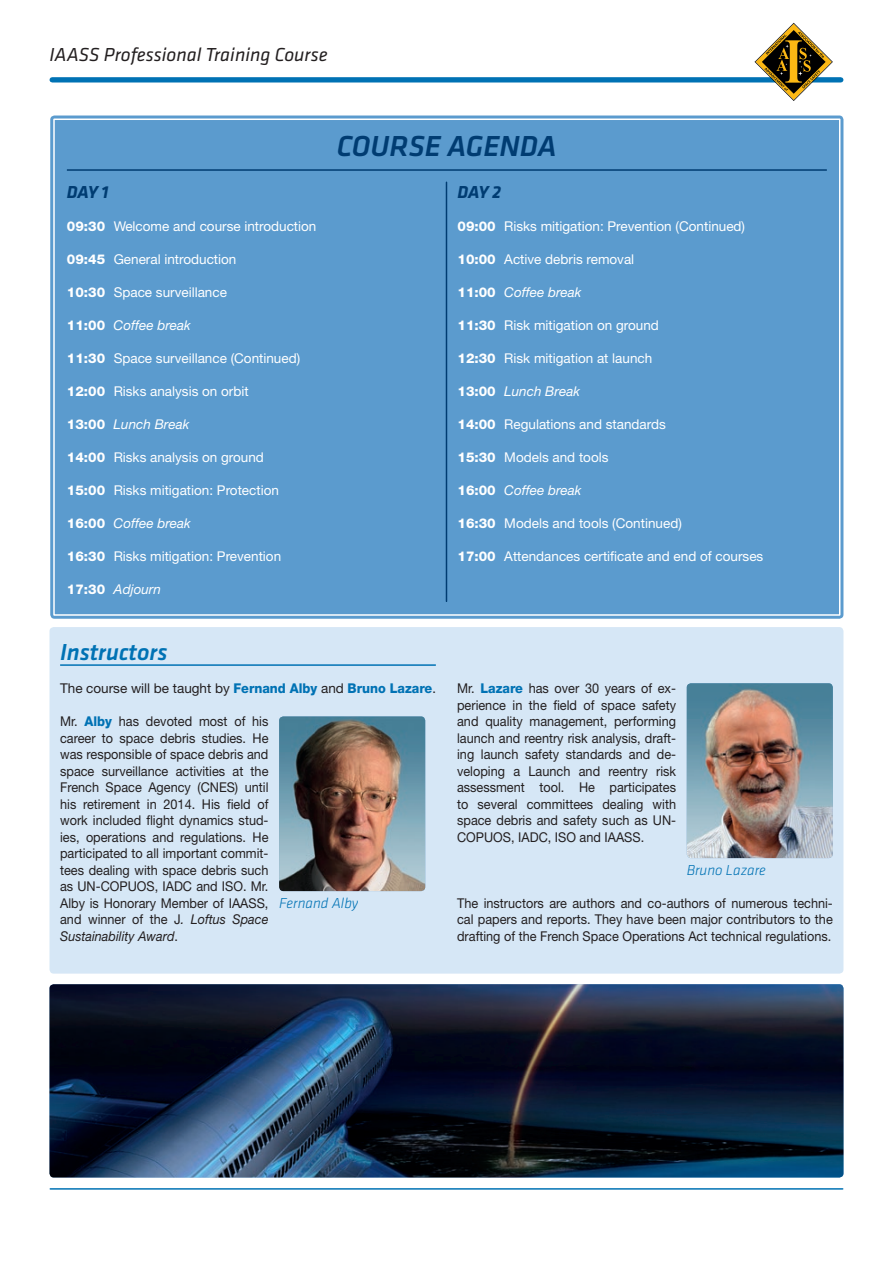
<style>
.page{position:relative;width:893px;height:1263px;background:#fff}
.page>*{position:absolute;margin:0;border:0;box-sizing:border-box;transform-origin:0 0}
.CMSPECIAL_SOTTOTITOL{font:italic 500 30px "Klavika";color:#003c72}
.CMSPECIAL_SOTTOTITOL-2{font:italic 500 24px "Klavika";color:#0072b4}
.t1{font:italic 19.5px "Klavika";color:#231f20}
.CMSPECIAL_SOTTOTITOL-3{font:italic 700 18px "Klavika";letter-spacing:-.025em;color:#003c72}
.CMSPECIAL_Author{font:italic 300 15px "Klavika";color:#0072b4}
.CMTESTI{font:13.5px/16.5px "Helvetica Neue LT Std";color:#231f20;text-align:justify;scale:.94 1}
.CMTESTI-2{font:13.5px "Helvetica Neue LT Std";color:#fff}
.CMTESTI-3{font:italic 13.5px "Helvetica Neue LT Std";color:#fff}
.CMTESTI-4{font:13.5px "Helvetica Neue LT Std";color:#231f20}
.s1{font-weight:800}
.s2{font-weight:800;font-style:normal}
.s3{font-weight:800;color:#0072b4}
.s4{font-style:italic}
</style>
<div class="page">
<div style="left:50px;top:116px;width:793px;height:503px;background:#5b9bce;border-radius:4px"></div>
<hr style="left:67px;top:169px;width:760px;height:2px;background:#003c72">
<hr style="left:446px;top:182px;width:1px;height:419px;background:#003c72">
<div style="left:49px;top:627px;width:794px;height:347px;background:#d6e7f6;border-radius:4px"></div>
<hr style="left:60px;top:664px;width:376px;height:2px;background:#0072b4">
<img style="left:279px;top:716px;width:146px;height:175px">
<img style="left:687px;top:683px;width:146px;height:175px">
<img style="left:50px;top:984px;width:793px;height:193px">
<div style="left:52px;top:77px;width:789px;height:6px;background:#0072b4"></div>
<hr style="left:50px;top:1188px;width:793px;height:2px;background:#0072b4">
<svg style="left:755px;top:23px;width:78px;height:78px"></svg>
<h3 class="t1" style="left:50px;top:44px;width:280px">IAASS Professional Training Course</h3>
<p class="CMSPECIAL_SOTTOTITOL-3" style="left:67px;top:182px;width:43px">DAY 1</p>
<p class="CMTESTI-2" style="left:67px;top:218px;width:251px"><span class="s1">09:30</span> Welcome and course introduction</p>
<p class="CMTESTI-2" style="left:67px;top:251px;width:171px"><span class="s1">09:45</span> General introduction</p>
<p class="CMTESTI-2" style="left:67px;top:284px;width:162px"><span class="s1">10:30</span> Space surveillance</p>
<p class="CMTESTI-3" style="left:67px;top:317px;width:125px"><span class="s2">11:00</span> Coffee break</p>
<p class="CMTESTI-2" style="left:67px;top:350px;width:235px"><span class="s1">11:30</span> Space surveillance (Continued)</p>
<p class="CMTESTI-2" style="left:67px;top:383px;width:183px"><span class="s1">12:00</span> Risks analysis on orbit</p>
<p class="CMTESTI-3" style="left:67px;top:416px;width:124px"><span class="s2">13:00</span> Lunch Break</p>
<p class="CMTESTI-2" style="left:67px;top:449px;width:199px"><span class="s1">14:00</span> Risks analysis on ground</p>
<p class="CMTESTI-2" style="left:67px;top:482px;width:214px"><span class="s1">15:00</span> Risks mitigation: Protection</p>
<p class="CMTESTI-3" style="left:67px;top:515px;width:125px"><span class="s2">16:00</span> Coffee break</p>
<p class="CMTESTI-2" style="left:67px;top:548px;width:216px"><span class="s1">16:30</span> Risks mitigation: Prevention</p>
<p class="CMTESTI-3" style="left:67px;top:581px;width:96px"><span class="s2">17:30</span> Adjourn</p>
<p class="CMSPECIAL_SOTTOTITOL" style="left:337px;top:130px;width:222px">COURSE AGENDA</p>
<p class="CMSPECIAL_SOTTOTITOL-3" style="left:457px;top:182px;width:45px">DAY 2</p>
<p class="CMTESTI-2" style="left:457px;top:218px;width:289px"><span class="s1">09:00</span> Risks mitigation: Prevention (Continued)</p>
<p class="CMTESTI-2" style="left:457px;top:251px;width:178px"><span class="s1">10:00</span> Active debris removal</p>
<p class="CMTESTI-3" style="left:457px;top:284px;width:125px"><span class="s2">11:00</span> Coffee break</p>
<p class="CMTESTI-2" style="left:457px;top:317px;width:203px"><span class="s1">11:30</span> Risk mitigation on ground</p>
<p class="CMTESTI-2" style="left:457px;top:350px;width:196px"><span class="s1">12:30</span> Risk mitigation at launch</p>
<p class="CMTESTI-3" style="left:457px;top:383px;width:124px"><span class="s2">13:00</span> Lunch Break</p>
<p class="CMTESTI-2" style="left:457px;top:416px;width:210px"><span class="s1">14:00</span> Regulations and standards</p>
<p class="CMTESTI-2" style="left:457px;top:449px;width:153px"><span class="s1">15:30</span> Models and tools</p>
<p class="CMTESTI-3" style="left:457px;top:482px;width:125px"><span class="s2">16:00</span> Coffee break</p>
<p class="CMTESTI-2" style="left:457px;top:515px;width:226px"><span class="s1">16:30</span> Models and tools (Continued)</p>
<p class="CMTESTI-2" style="left:457px;top:548px;width:307px"><span class="s1">17:00</span> Attendances certificate and end of courses</p>
<p class="CMSPECIAL_SOTTOTITOL-2" style="left:60px;top:639px;width:109px">Instructors</p>
<p class="CMTESTI-4" style="left:60px;top:680px;width:377px">The course will be taught by <span class="s3">Fernand Alby</span> and <span class="s3">Bruno Lazare</span>.</p>
<p class="CMTESTI" style="left:60px;top:713px;width:223px">Mr. <span class="s3">Alby</span> has devoted most of his career to space debris studies. He was responsible of space debris and space surveillance activities at the French Space Agency (CNES) until his retirement in 2014. His field of work included flight dynamics stud&shy;ies, operations and regulations. He participated to all important commit&shy;tees dealing with space debris such as UN-COPUOS, IADC and ISO. Mr.<br>Alby is Honorary Member of IAASS, and winner of the J<span class="s4">. Loftus Space Sustainability Award</span>.</p>
<p class="CMSPECIAL_Author" style="left:279px;top:894px;width:81px">Fernand Alby</p>
<p class="CMTESTI" style="left:457px;top:680px;width:234px">Mr. <span class="s3">Lazare</span> has over 30 years of ex&shy;perience in the field of space safety and quality management, performing launch and reentry risk analysis, draft&shy;ing launch safety standards and de&shy;veloping a Launch and reentry risk assessment tool. He participates to several committees dealing with space debris and safety such as UN-COPUOS, IADC, ISO and IAASS.</p>
<p class="CMSPECIAL_Author" style="left:687px;top:861px;width:81px">Bruno Lazare</p>
<p class="CMTESTI" style="left:457px;top:894px;width:401px">The instructors are authors and co-authors of numerous techni&shy;cal papers and reports. They have been major contributors to the drafting of the French Space Operations Act technical regulations.</p>
</div>
